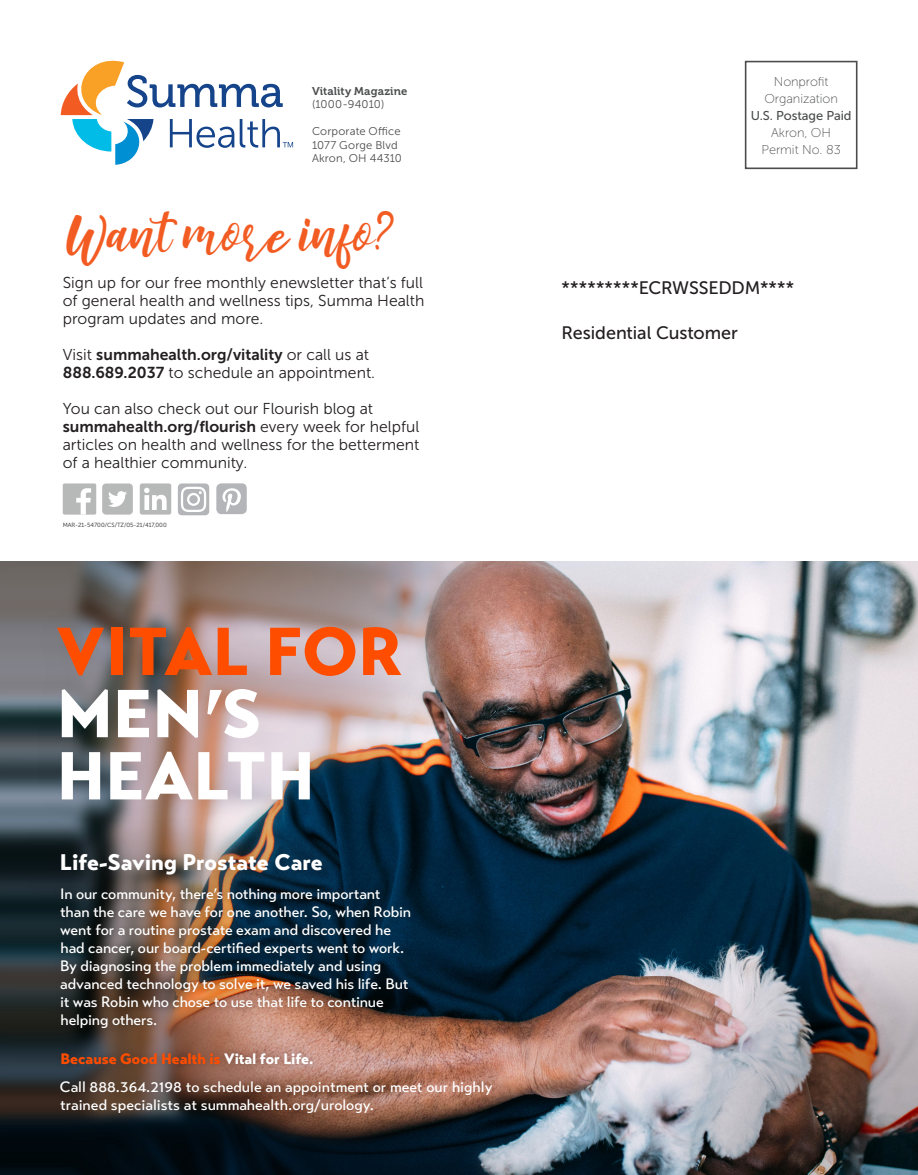
<style>
.page{position:relative;width:918px;height:1175px;background:#fff}
.page>*{position:absolute;margin:0;border:0;box-sizing:border-box;transform-origin:0 0}
.Vital_Headlines{font:900 67.35px "Transat Text";color:#fff}
.Vital_Headlines-2{font:900 67.35px "Transat Text";color:#ff4d00}
.t1{font:42.6px "amuba";color:#f25b21}
.Vital_SubHead_Tag{font:900 22.5px "Transat Text";color:#fff}
.Body_headline_large{font:18px "Museo Sans 500";letter-spacing:-.005em;color:#231f20}
.Introduction_and_lea{font:15.75px/18px "Museo Sans 300";color:#231f20}
.Paragraph_Style{font:500 15px/18px "Transat Text";letter-spacing:-.01em;color:#fff}
.Vital_URL_CTA{font:500 15px/18px "Transat Text";color:#fff}
.Tagline{font:900 15px "Transat Text";letter-spacing:-.005em;color:#ff4d00}
.t2{font:12.75px "Museo Sans 100";letter-spacing:-.005em;color:#4b4c4d}
.t3{font:12.75px "Museo Sans 500";letter-spacing:-.005em;color:#4b4c4d}
.Address_blocks_300_7{font:11.25px "Museo Sans 300";letter-spacing:.015em;color:#4b4c4d}
.Address_block_Entity{font:11.25px "Museo 700";letter-spacing:.01em;color:#4b4c4d}
.t4{font:6px "Museo Sans 300";color:#231f20}
.s1{font-family:"Museo Sans 700"}
.s2{color:#fff}
</style>
<div class="page">
<div style="left:63px;top:483px;width:33px;height:31px;background:#b7b8b8;border-radius:2px"></div>
<svg style="left:76px;top:488px;width:15px;height:26px"></svg>
<div style="left:140px;top:483px;width:31px;height:31px;background:#b7b8b8;border-radius:2px"></div>
<svg style="left:144px;top:488px;width:23px;height:22px"></svg>
<svg style="left:102px;top:483px;width:31px;height:31px"></svg>
<svg style="left:61px;top:61px;width:232px;height:104px"></svg>
<svg style="left:178px;top:483px;width:31px;height:32px"></svg>
<svg style="left:216px;top:483px;width:31px;height:31px"></svg>
<img style="left:0;top:561px;width:918px;height:613px">
<div style="left:18px;top:585px;width:422px;height:256px;background:#231f20;opacity:.03"></div>
<img style="left:25px;top:817px;width:332px;height:91px">
<div style="left:54px;top:881px;width:364px;height:154px;background:#231f20;opacity:.4"></div>
<div style="left:54px;top:1046px;width:266px;height:25px;background:#231f20;opacity:.29"></div>
<div style="left:745px;top:61px;width:113px;height:108px;border:2px solid #4b4c4d"></div>
<p class="Address_block_Entity" style="left:312px;top:84px;width:97px">Vitality Magazine</p>
<p class="Address_blocks_300_7" style="left:312px;top:98px;width:74px">(1000-94010)</p>
<p class="Address_blocks_300_7" style="left:312px;top:125px;width:90px">Corporate Office</p>
<p class="Address_blocks_300_7" style="left:312px;top:139px;width:87px">1077 Gorge Blvd</p>
<p class="Address_blocks_300_7" style="left:312px;top:152px;width:91px">Akron, OH 44310</p>
<p class="t1" style="left:66px;top:208px;width:330px">Want more info?</p>
<p class="Introduction_and_lea" style="left:63px;top:274px;width:363px;text-align:justify">Sign up for our free monthly enewsletter that’s full of general health and wellness tips, Summa Health program updates and more.</p>
<p class="Introduction_and_lea" style="left:63px;top:346px;width:314px">Visit <span class="s1">summahealth.org/vitality</span> or call us at<br><span class="s1">888.689.2037</span> to schedule an appointment.</p>
<p class="Introduction_and_lea" style="left:63px;top:400px;width:358px">You can also check out our Flourish blog at <span class="s1">summahealth.org/flourish</span> every week for helpful articles on health and wellness for the betterment of a healthier community.</p>
<p class="t4" style="left:63px;top:522px;width:106px">MAR-21-54700/CS/TZ/05-21/417,000</p>
<p class="Vital_Headlines-2" style="left:57px;top:610px;width:347px">VITAL FOR</p>
<p class="Vital_Headlines" style="left:57px;top:672px;width:206px">MEN’S</p>
<p class="Vital_Headlines" style="left:57px;top:734px;width:260px">HEALTH</p>
<p class="Vital_SubHead_Tag" style="left:60px;top:847px;width:264px">Life-Saving Prostate Care</p>
<p class="Paragraph_Style" style="left:60px;top:885px;width:353px">In our community, there’s nothing more important than the care we have for one another. So, when Robin went for a routine prostate exam and discovered he had cancer, our board-certified experts went to work.<br>By diagnosing the problem immediately and using advanced technology to solve it, we saved his life. But it was Robin who chose to use that life to continue helping others.</p>
<p class="Tagline" style="left:60px;top:1049px;width:255px">Because Good Health is <span class="s2">Vital for Life.</span></p>
<p class="Vital_URL_CTA" style="left:60px;top:1077px;width:434px">Call 888.364.2198 to schedule an appointment or meet our highly trained specialists at summahealth.org/urology.</p>
<p class="t2" style="left:774px;top:74px;width:56px">Nonprofit</p>
<p class="t2" style="left:764px;top:91px;width:75px">Organization</p>
<p class="t3" style="left:751px;top:108px;width:102px">U.S. Postage Paid</p>
<p class="t2" style="left:771px;top:126px;width:61px">Akron, OH</p>
<p class="t2" style="left:762px;top:143px;width:81px">Permit No. 83</p>
<p class="Body_headline_large" style="left:562px;top:278px;width:234px">*********ECRWSSEDDM****</p>
<p class="Body_headline_large" style="left:562px;top:323px;width:178px">Residential Customer</p>
</div>
